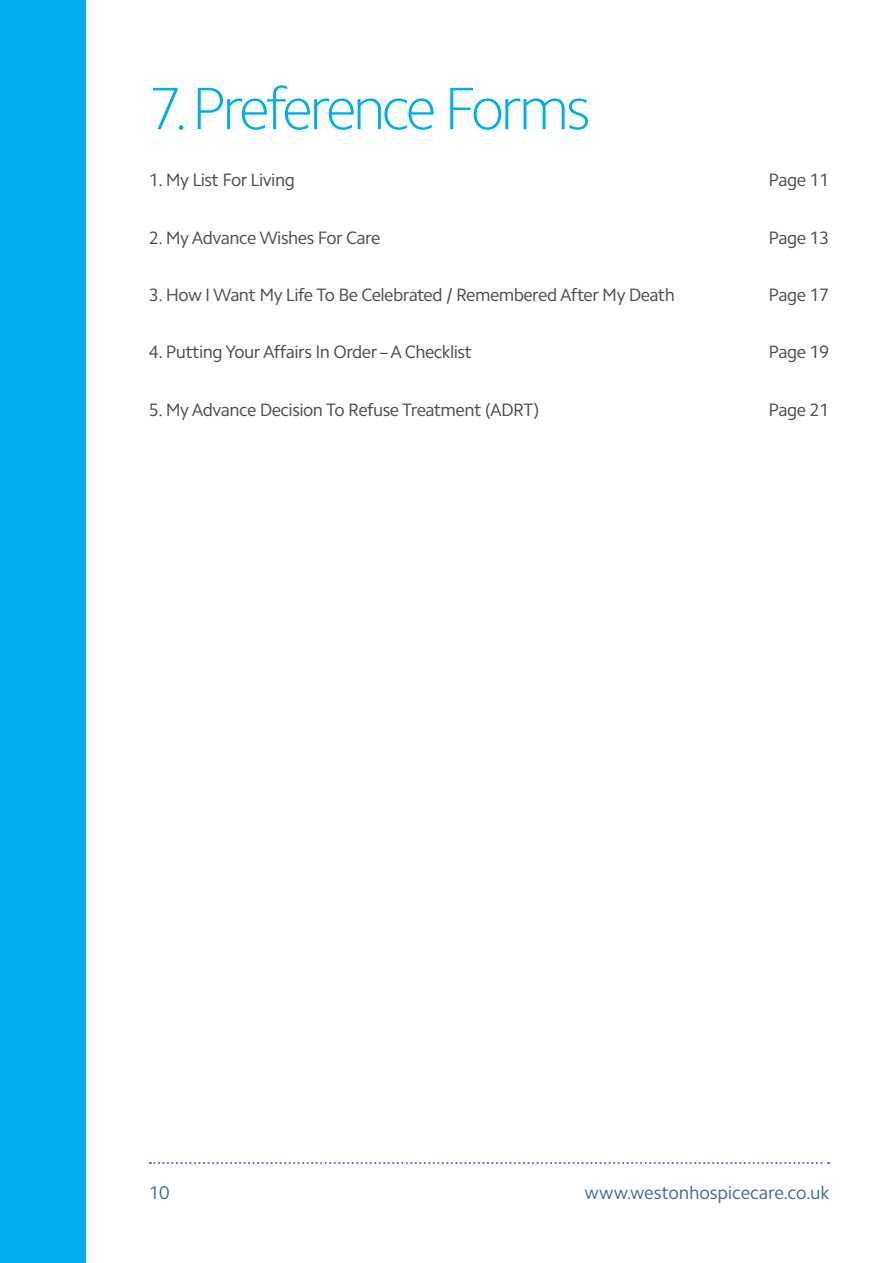
<style>
.page{position:relative;width:893px;height:1263px;background:#fff}
.page>*{position:absolute;margin:0;border:0;box-sizing:border-box;transform-origin:0 0}
.t1{font:100 60px "Camphor Std";letter-spacing:-.065em;color:#00adef}
.t2{font:18.6px "Camphor Std";letter-spacing:-.01em;color:#4768af}
.t3{font:18px "Camphor Std";letter-spacing:-.03em;color:#4c4c4e}
</style>
<div class="page">
<div style="left:0;top:0;width:85px;height:1263px;background:#00adef"></div>
<svg style="left:150px;top:1162px;width:679px;height:2px"></svg>
<h1 class="t1" style="left:149px;top:85px;width:443px">7.Preference Forms</h1>
<p class="t3" style="left:149px;top:173px;width:148px">1. My List For Living</p>
<p class="t3" style="left:769px;top:173px;width:62px">Page 11</p>
<p class="t3" style="left:149px;top:230px;width:233px">2. My Advance Wishes For Care</p>
<p class="t3" style="left:769px;top:230px;width:62px">Page 13</p>
<p class="t3" style="left:149px;top:287px;width:528px">3. How I Want My Life To Be Celebrated / Remembered After My Death</p>
<p class="t3" style="left:769px;top:287px;width:62px">Page 17</p>
<p class="t3" style="left:149px;top:345px;width:325px">4. Putting Your Affairs In Order – A Checklist</p>
<p class="t3" style="left:769px;top:345px;width:62px">Page 19</p>
<p class="t3" style="left:149px;top:402px;width:392px">5. My Advance Decision To Refuse Treatment (ADRT)</p>
<p class="t3" style="left:769px;top:402px;width:62px">Page 21</p>
<p class="t2" style="left:149px;top:1185px;width:22px">10</p>
<p class="t2" style="left:584px;top:1185px;width:247px">www.westonhospicecare.co.uk</p>
</div>
